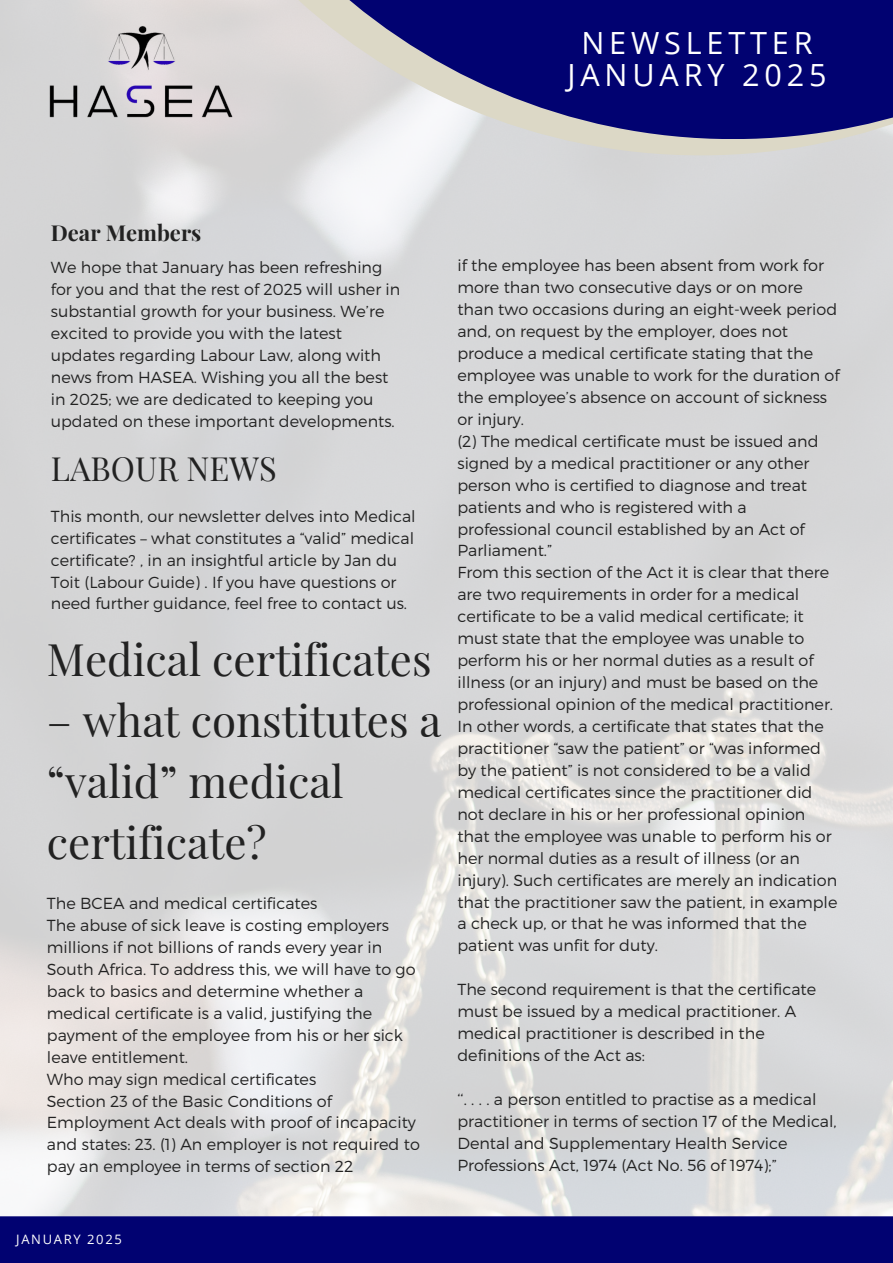
<style>
.page{position:relative;width:893px;height:1263px;background:#fff}
.page>*{position:absolute;margin:0;border:0;box-sizing:border-box;transform-origin:0 0}
.t1{font:43.88px/61.3px "Playfair Display";color:#222}
.t2{font:32.62px "Playfair Display";color:#222}
.t3{font:30.53px/31.5px "Open Sans";letter-spacing:.16em;color:#fff;text-align:center}
.t4{font:700 21.98px "Playfair Display";color:#222}
.t5{font:300 15.98px/21.9px "Montserrat";color:#222}
.t6{font:12.98px "Open Sans";letter-spacing:.125em;color:#fff}
</style>
<div class="page">
<svg style="left:102px;top:0;width:791px;height:155px;fill:#d8d8d6"></svg>
<svg style="left:134px;top:0;width:759px;height:139px;fill:#010271"></svg>
<div style="left:0;top:1216px;width:893px;height:47px;background:#010271"></div>
<img style="left:47px;top:25px;width:186px;height:100px">
<h3 class="t3" style="left:567px;top:27px;width:261px">NEWSLETTER<br>JANUARY 2025</h3>
<h3 class="t4" style="left:51px;top:215px;width:152px">Dear Members</h3>
<p class="t5" style="left:51px;top:256px;width:351px">We hope that January has been refreshing for you and that the rest of 2025 will usher in substantial growth for your business. We9re excited to provide you with the latest updates regarding Labour Law, along with news from HASEA. Wishing you all the best in 2025; we are dedicated to keeping you updated on these important developments.</p>
<h2 class="t2" style="left:51px;top:443px;width:227px">LABOUR NEWS</h2>
<p class="t5" style="left:51px;top:505px;width:366px">This month, our newsletter delves into Medical certificates – what constitutes a &lt;valid= medical certificate? , in an insightful article by Jan du Toit (Labour Guide) . If you have questions or need further guidance, feel free to contact us.</p>
<h1 class="t1" style="left:47px;top:625px;width:386px">Medical certificates</h1>
<h1 class="t1" style="left:47px;top:686px;width:396px">– what constitutes a &lt;valid= medical certificate?</h1>
<p class="t5" style="left:47px;top:892px;width:374px">The BCEA and medical certificates<br>The abuse of sick leave is costing employers millions if not billions of rands every year in South Africa. To address this, we will have to go back to basics and determine whether a medical certificate is a valid, justifying the payment of the employee from his or her sick leave entitlement.<br>Who may sign medical certificates<br>Section 23 of the Basic Conditions of Employment Act deals with proof of incapacity and states: 23. (1) An employer is not required to pay an employee in terms of section 22</p>
<p class="t5" style="left:457px;top:254px;width:384px">if the employee has been absent from work for more than two consecutive days or on more than two occasions during an eight-week period and, on request by the employer, does not produce a medical certificate stating that the employee was unable to work for the duration of the employee9s absence on account of sickness or injury.<br>(2) The medical certificate must be issued and signed by a medical practitioner or any other person who is certified to diagnose and treat patients and who is registered with a professional council established by an Act of Parliament.=<br>From this section of the Act it is clear that there are two requirements in order for a medical certificate to be a valid medical certificate; it must state that the employee was unable to perform his or her normal duties as a result of illness (or an injury) and must be based on the professional opinion of the medical practitioner.<br>In other words, a certificate that states that the practitioner &lt;saw the patient= or &lt;was informed by the patient= is not considered to be a valid medical certificates since the practitioner did not declare in his or her professional opinion that the employee was unable to perform his or her normal duties as a result of illness (or an injury). Such certificates are merely an indication that the practitioner saw the patient, in example a check up, or that he was informed that the patient was unfit for duty.</p>
<p class="t5" style="left:457px;top:978px;width:360px">The second requirement is that the certificate must be issued by a medical practitioner. A medical practitioner is described in the definitions of the Act as:</p>
<p class="t5" style="left:457px;top:1088px;width:381px">88. . . . a person entitled to practise as a medical practitioner in terms of section 17 of the Medical, Dental and Supplementary Health Service Professions Act, 1974 (Act No. 56 of 1974);=</p>
<p class="t6" style="left:16px;top:1230px;width:107px">JANUARY 2025</p>
</div>
